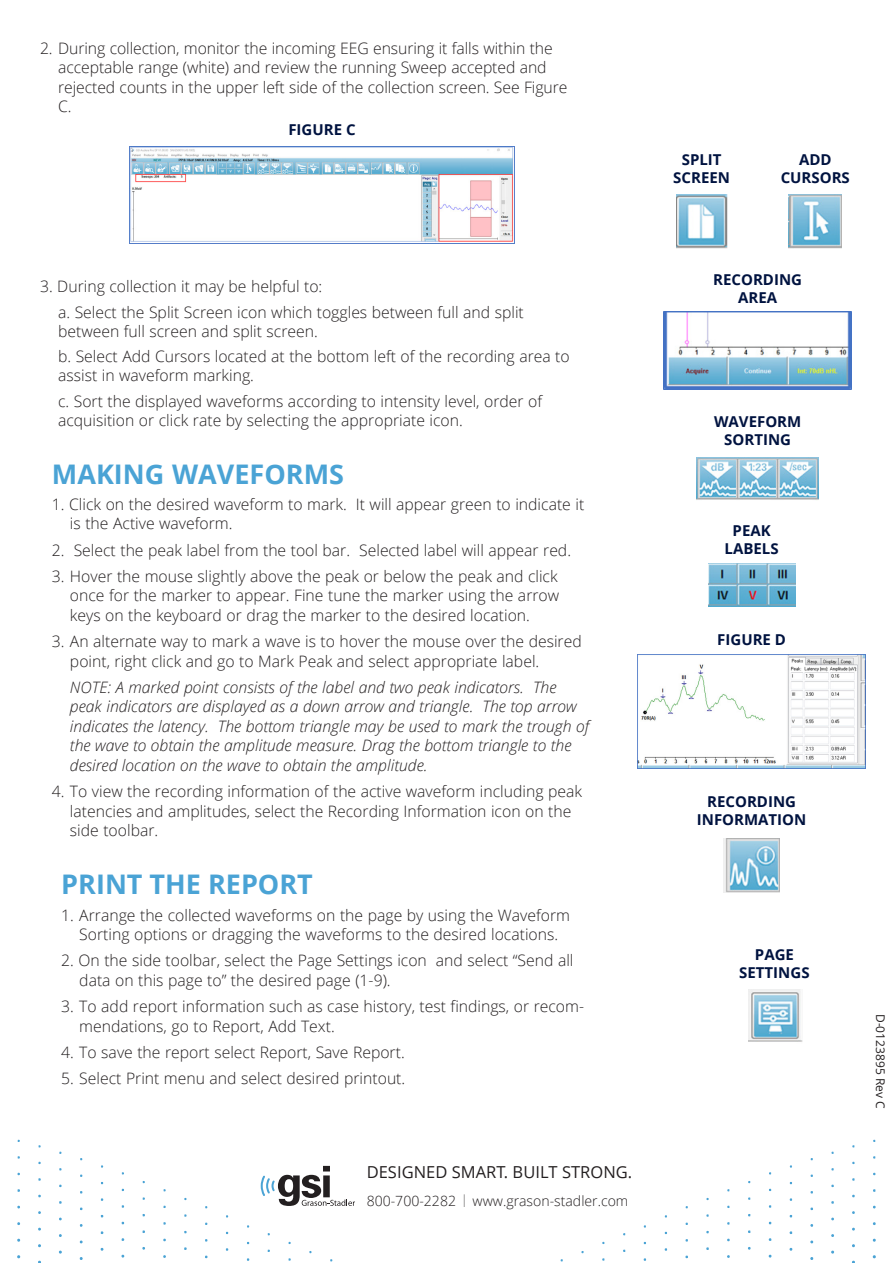
<style>
.page{position:relative;width:893px;height:1263px;background:#fff}
.page>*{position:absolute;margin:0;border:0;box-sizing:border-box;transform-origin:0 0}
.t1{font:700 27px "Open Sans";color:#4aa3d5}
.t2{font:16.5px "Open Sans";color:#231f20}
.t3{font:300 15.75px/19.5px "Open Sans";color:#231f20}
.t4{font:italic 300 15.75px/19.5px "Open Sans";color:#231f20}
.t5{font:700 15px/18px "Open Sans";color:#001340;text-align:center}
.t6{font:300 14.1px "Open Sans";color:#231f20}
.t7{font:12px "Open Sans";color:#231f20}
.s1{font-size:16.5px}
</style>
<div class="page">
<img style="left:676px;top:195px;width:51px;height:54px">
<img style="left:789px;top:195px;width:53px;height:54px">
<img style="left:664px;top:311px;width:188px;height:79px">
<img style="left:697px;top:457px;width:121px;height:43px">
<img style="left:130px;top:147px;width:384px;height:97px">
<img style="left:724px;top:839px;width:56px;height:54px">
<img style="left:708px;top:563px;width:87px;height:43px">
<img style="left:637px;top:654px;width:229px;height:114px">
<img style="left:749px;top:990px;width:53px;height:52px">
<svg style="left:261px;top:1166px;width:94px;height:40px"></svg>
<p class="t3" style="left:58px;top:38px;width:511px;text-indent:-18px">2. During collection, monitor the incoming EEG ensuring it falls within the acceptable range (white) and review the running Sweep accepted and rejected counts in the upper left side of the collection screen. See Figure C.</p>
<p class="t5" style="left:288px;top:120px;width:69px">FIGURE C</p>
<p class="t5" style="left:673px;top:150px;width:58px">SPLIT<br>SCREEN</p>
<p class="t5" style="left:781px;top:150px;width:71px">ADD<br>CURSORS</p>
<p class="t3" style="left:40px;top:276px;width:284px">3. During collection it may be helpful to:</p>
<p class="t3" style="left:58px;top:302px;width:467px;line-height:18.9px">a. Select the Split Screen icon which toggles between full and split between full screen and split screen.</p>
<p class="t3" style="left:58px;top:347px;width:513px;line-height:18.9px">b. Select Add Cursors located at the bottom left of the recording area to assist in waveform marking.</p>
<p class="t3" style="left:58px;top:391px;width:485px;line-height:18.9px">c. Sort the displayed waveforms according to intensity level, order of acquisition or click rate by selecting the appropriate icon.</p>
<p class="t5" style="left:713px;top:270px;width:90px">RECORDING<br>AREA</p>
<p class="t5" style="left:714px;top:413px;width:89px">WAVEFORM<br>SORTING</p>
<p class="t1" style="left:52px;top:455px;width:294px">MAKING WAVEFORMS</p>
<p class="t3" style="left:70px;top:494px;width:516px;text-indent:-18px">1. Click on the desired waveform to mark. It will appear green to indicate it is the Active waveform.</p>
<p class="t3" style="left:52px;top:540px;width:521px">2. Select the peak label from the tool bar. Selected label will appear red.</p>
<p class="t3" style="left:70px;top:566px;width:491px;text-align:justify;text-indent:-18px">3. Hover the mouse slightly above the peak or below the peak and click once for the marker to appear. Fine tune the marker using the arrow keys on the keyboard or drag the marker to the desired location.</p>
<p class="t3" style="left:70px;top:631px;width:513px;text-indent:-18px">3. An alternate way to mark a wave is to hover the mouse over the desired point, right click and go to Mark Peak and select appropriate label.</p>
<p class="t4" style="left:70px;top:677px;width:521px">NOTE: A marked point consists of the label and two peak indicators. The peak indicators are displayed as a down arrow and triangle. The top arrow indicates the latency. The bottom triangle may be used to mark the trough of the wave to obtain the amplitude measure. Drag the bottom triangle to the desired location on the wave to obtain the amplitude.</p>
<p class="t3" style="left:70px;top:781px;width:514px;text-indent:-18px">4. To view the recording information of the active waveform including peak latencies and amplitudes, select the Recording Information icon on the side toolbar.</p>
<p class="t5" style="left:697px;top:792px;width:111px">RECORDING<br>INFORMATION</p>
<p class="t5" style="left:725px;top:521px;width:56px">PEAK<br>LABELS</p>
<p class="t5" style="left:717px;top:630px;width:70px">FIGURE D</p>
<p class="t1" style="left:61px;top:865px;width:253px">PRINT THE REPORT</p>
<p class="t3" style="left:61px;top:905px;width:510px;text-align:center">1. Arrange the collected waveforms on the page by using the Waveform<br>Sorting options or dragging the waveforms to the desired locations.</p>
<p class="t3" style="left:79px;top:950px;width:496px;text-indent:-18px">2. On the side toolbar, select the Page Settings icon and select “Send all data on this page to” the desired page (1-9).</p>
<p class="t3" style="left:79px;top:996px;width:506px;text-indent:-18px">3. To add report information such as case history, test findings, or recom&shy;mendations, go to Report, Add Text.</p>
<p class="t3" style="left:61px;top:1042px;width:345px">4. To save the report select Report, Save Report.</p>
<p class="t3" style="left:61px;top:1068px;width:345px">5. Select Print menu and select desired printout.</p>
<p class="t2" style="left:367px;top:1160px;width:267px">DESIGNED SMART. BUILT STRONG.</p>
<p class="t6" style="left:367px;top:1191px;width:263px">800-700-2282 <span class="s1">l</span> www.grason-stadler.com</p>
<p class="t5" style="left:739px;top:945px;width:72px">PAGE<br>SETTINGS</p>
<p class="t7" style="left:889px;top:1014px;width:96px;rotate:90deg">D-0123895 Rev C</p>
</div>
